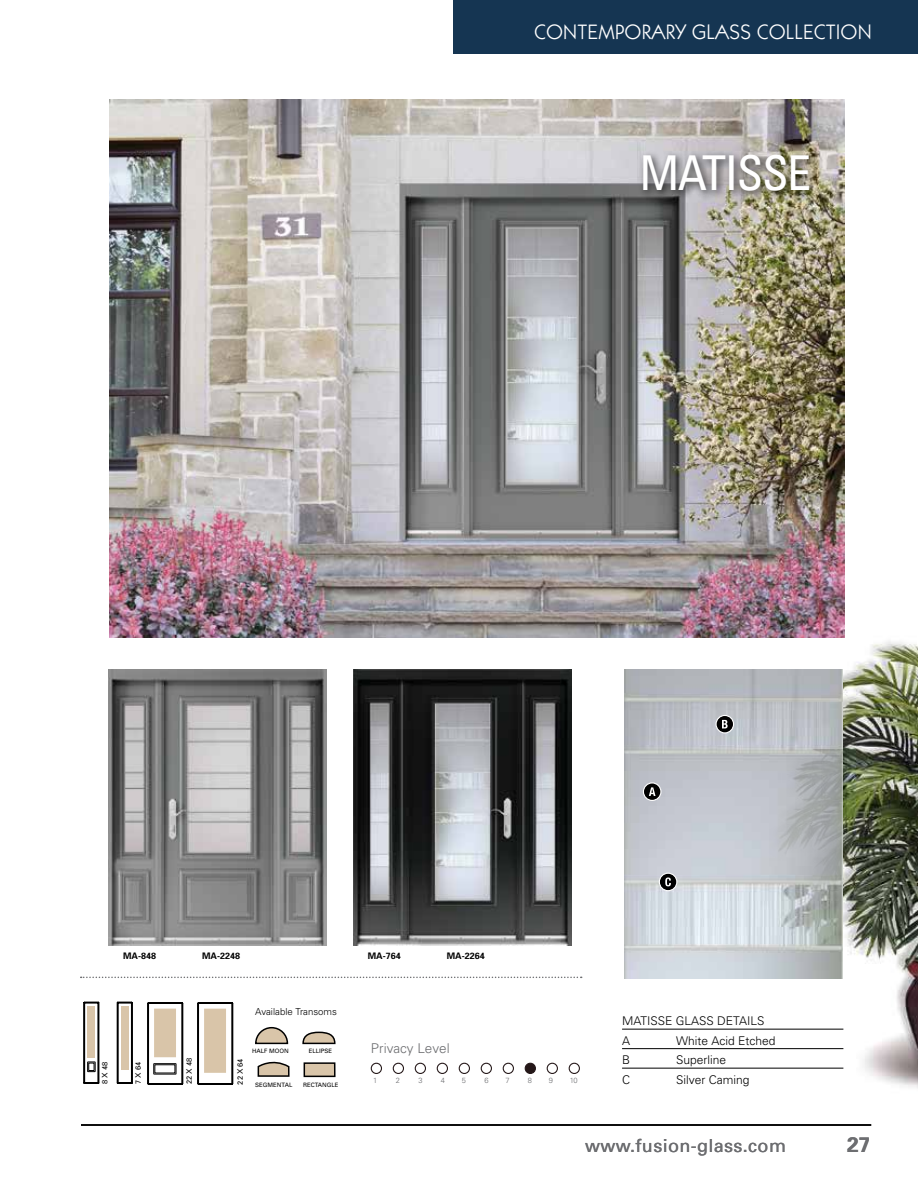
<style>
.page{position:relative;width:918px;height:1188px;background:#fff}
.page>*{position:absolute;margin:0;border:0;box-sizing:border-box;transform-origin:0 0}
.t1{font:condensed 48px "Univers";letter-spacing:-.03em;color:#fff}
.t2{font:21px "Itc Kabel";letter-spacing:.02em;color:#fff}
.t3{font:700 21px "Univers";color:#6d6e71}
.t4{font:18px "Univers";letter-spacing:.02em;color:#6d6e71}
.t5{font:300 13.5px "Univers";color:#6d6e71}
.t6{font:300 12px/19.5px "Univers";color:#000}
.t7{font:300 9.6px "Univers";color:#000}
.t8{font:700 9px "Univers";color:#000}
.t9{font:7.5px "Univers";color:#000}
.t10{font:300 7.5px "Univers";color:#6d6e71}
.t11{font:6px "Univers";color:#000}
</style>
<div class="page">
<img style="left:752px;top:628px;width:166px;height:460px">
<hr style="left:81px;top:1124px;width:790px;height:2px;background:#000">
<div style="left:454px;top:0;width:464px;height:54px;background:#153552"></div>
<img style="left:110px;top:99px;width:734px;height:538px">
<div style="left:638px;top:150px;width:182px;height:52px;background:#000;opacity:.75"></div>
<div style="left:371px;top:1063px;width:11px;height:11px;border:1px solid #241718;border-radius:50%"></div>
<div style="left:393px;top:1063px;width:11px;height:11px;border:1px solid #241718;border-radius:50%"></div>
<div style="left:415px;top:1063px;width:11px;height:11px;border:1px solid #241718;border-radius:50%"></div>
<div style="left:437px;top:1063px;width:11px;height:11px;border:1px solid #241718;border-radius:50%"></div>
<div style="left:459px;top:1063px;width:11px;height:11px;border:1px solid #241718;border-radius:50%"></div>
<div style="left:481px;top:1063px;width:11px;height:11px;border:1px solid #241718;border-radius:50%"></div>
<div style="left:503px;top:1063px;width:11px;height:11px;border:1px solid #241718;border-radius:50%"></div>
<div style="left:525px;top:1063px;width:10px;height:10px;background:#241718;border-radius:50%"></div>
<div style="left:525px;top:1063px;width:11px;height:11px;border:1px solid #241718;border-radius:50%"></div>
<div style="left:547px;top:1063px;width:11px;height:11px;border:1px solid #241718;border-radius:50%"></div>
<div style="left:569px;top:1063px;width:11px;height:11px;border:1px solid #241718;border-radius:50%"></div>
<svg style="left:81px;top:977px;width:501px;height:1px"></svg>
<img style="left:108px;top:670px;width:218px;height:276px">
<img style="left:354px;top:670px;width:218px;height:276px">
<hr style="left:622px;top:1029px;width:221px;height:1px;background:#000">
<hr style="left:622px;top:1048px;width:221px;height:1px;background:#000">
<hr style="left:622px;top:1068px;width:221px;height:1px;background:#000">
<img style="left:624px;top:670px;width:219px;height:308px">
<svg style="left:643px;top:783px;width:18px;height:17px"></svg>
<div style="left:643px;top:782px;width:19px;height:19px;border:1px solid #fff;border-radius:50%"></div>
<svg style="left:649px;top:787px;width:7px;height:9px"></svg>
<svg style="left:716px;top:715px;width:18px;height:18px"></svg>
<div style="left:715px;top:715px;width:19px;height:19px;border:1px solid #fff;border-radius:50%"></div>
<svg style="left:722px;top:720px;width:6px;height:8px"></svg>
<svg style="left:659px;top:873px;width:18px;height:18px"></svg>
<div style="left:659px;top:873px;width:18px;height:18px;border:1px solid #fff;border-radius:50%"></div>
<svg style="left:665px;top:878px;width:6px;height:8px"></svg>
<img style="left:752px;top:750px;width:95px;height:226px">
<div style="left:87px;top:1062px;width:9px;height:10px;border:1px solid #000"></div>
<div style="left:89px;top:1063px;width:5px;height:8px;border:1px solid #000"></div>
<div style="left:87px;top:1006px;width:8px;height:52px;background:#d9c5a9"></div>
<hr style="left:84px;top:1003px;width:1px;height:80px;background:#000">
<svg style="left:84px;top:1082px;width:14px;height:2px"></svg>
<svg style="left:84px;top:1002px;width:14px;height:1px"></svg>
<hr style="left:98px;top:1003px;width:1px;height:80px;background:#000">
<div style="left:121px;top:1006px;width:7px;height:64px;background:#d9c5a9"></div>
<hr style="left:117px;top:1003px;width:1px;height:80px;background:#000">
<svg style="left:118px;top:1082px;width:14px;height:2px"></svg>
<svg style="left:118px;top:1002px;width:14px;height:1px"></svg>
<hr style="left:131px;top:1003px;width:1px;height:80px;background:#000">
<svg style="left:154px;top:1009px;width:22px;height:48px"></svg>
<div style="left:153px;top:1063px;width:23px;height:12px;border:1px solid #000"></div>
<hr style="left:148px;top:1003px;width:1px;height:81px;background:#000">
<hr style="left:148px;top:1083px;width:34px;height:1px;background:#000">
<hr style="left:148px;top:1002px;width:34px;height:2px;background:#000">
<hr style="left:182px;top:1003px;width:1px;height:81px;background:#000">
<svg style="left:204px;top:1009px;width:22px;height:64px"></svg>
<hr style="left:198px;top:1003px;width:1px;height:81px;background:#000">
<hr style="left:198px;top:1083px;width:34px;height:1px;background:#000">
<hr style="left:198px;top:1002px;width:34px;height:2px;background:#000">
<hr style="left:232px;top:1003px;width:1px;height:81px;background:#000">
<svg style="left:255px;top:1026px;width:34px;height:19px"></svg>
<svg style="left:257px;top:1061px;width:33px;height:16px"></svg>
<div style="left:304px;top:1063px;width:31px;height:13px;background:#d9c5a9"></div>
<div style="left:304px;top:1062px;width:32px;height:15px;border:2px solid #000"></div>
<svg style="left:302px;top:1031px;width:34px;height:14px"></svg>
<h2 class="t2" style="left:534px;top:20px;width:339px">CONTEMPORARY GLASS COLLECTION</h2>
<h1 class="t1" style="left:639px;top:143px;width:173px">MATISSE</h1>
<p class="t8" style="left:123px;top:950px;width:35px">MA-848</p>
<p class="t8" style="left:202px;top:950px;width:40px">MA-2248</p>
<p class="t8" style="left:368px;top:950px;width:35px">MA-764</p>
<p class="t8" style="left:447px;top:950px;width:40px">MA-2264</p>
<p class="t7" style="left:255px;top:1006px;width:83px">Available Transoms</p>
<p class="t9" style="left:100px;top:1084px;width:24px;rotate:-90deg">8 X 48</p>
<p class="t9" style="left:133px;top:1084px;width:24px;rotate:-90deg">7 X 64</p>
<p class="t9" style="left:184px;top:1084px;width:28px;rotate:-90deg">22 X 48</p>
<p class="t9" style="left:235px;top:1085px;width:28px;rotate:-90deg">22 X 64</p>
<p class="t11" style="left:252px;top:1047px;width:38px">HALF MOON</p>
<p class="t11" style="left:309px;top:1047px;width:25px">ELLIPSE</p>
<p class="t11" style="left:255px;top:1081px;width:39px">SEGMENTAL</p>
<p class="t11" style="left:303px;top:1081px;width:37px">RECTANGLE</p>
<p class="t5" style="left:371px;top:1040px;width:80px">Privacy Level</p>
<p class="t10" style="left:373px;top:1076px;width:6px">1</p>
<p class="t10" style="left:396px;top:1076px;width:6px">2</p>
<p class="t10" style="left:418px;top:1076px;width:6px">3</p>
<p class="t10" style="left:441px;top:1076px;width:6px">4</p>
<p class="t10" style="left:462px;top:1076px;width:6px">5</p>
<p class="t10" style="left:484px;top:1076px;width:6px">6</p>
<p class="t10" style="left:505px;top:1076px;width:6px">7</p>
<p class="t10" style="left:528px;top:1076px;width:6px">8</p>
<p class="t10" style="left:549px;top:1076px;width:6px">9</p>
<p class="t10" style="left:570px;top:1076px;width:9px">10</p>
<p class="t6" style="left:622px;top:1011px;width:144px">MATISSE GLASS DETAILS<br>A</p>
<p class="t6" style="left:676px;top:1030px;width:101px">White Acid Etched</p>
<p class="t6" style="left:622px;top:1050px;width:10px">B</p>
<p class="t6" style="left:676px;top:1050px;width:52px">Superline</p>
<p class="t6" style="left:622px;top:1069px;width:10px">C</p>
<p class="t6" style="left:676px;top:1069px;width:75px">Silver Caming</p>
<h3 class="t4" style="left:585px;top:1135px;width:202px">www.fusion-glass.com</h3>
<h2 class="t3" style="left:847px;top:1131px;width:25px">27</h2>
</div>
